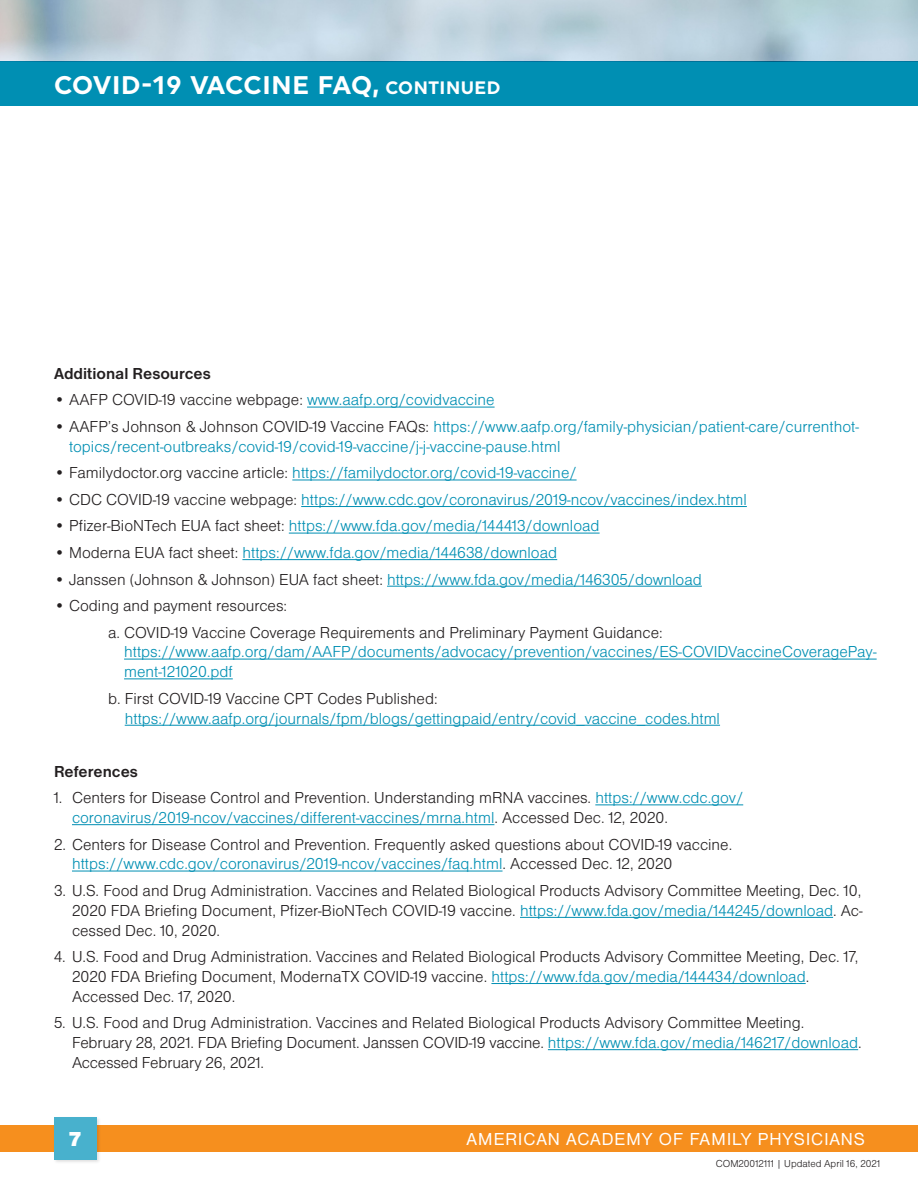
<style>
.page{position:relative;width:918px;height:1188px;background:#fff}
.page>*{position:absolute;margin:0;border:0;box-sizing:border-box;transform-origin:0 0}
.t1{font:700 25.5px "Uniform";color:#fff}
.t2{font:21px "Nimbus San D Blac";color:#fff}
.t3{font:18px "Nimbus San D";letter-spacing:.06em;color:#fff}
.t4{font:16.5px/19.8px "Nimbus San D Ligh";color:#231f20}
.t5{font:16.5px/19.8px "Nimbus San D Ligh";color:#008fb3}
.t6{font:700 16.5px "Nimbus San D";color:#231f20}
.t7{font:10.5px "Nimbus San D Ligh";color:#231f20}
.s1{font-size:18px}
.s2{color:#008fb3}
.s3{color:#231f20}
</style>
<div class="page">
<img style="left:0;top:0;width:918px;height:62px">
<div style="left:0;top:62px;width:918px;height:44px;background:#008fb3"></div>
<hr style="left:307px;top:407px;width:188px;height:1px;background:#008fb3">
<hr style="left:292px;top:480px;width:285px;height:1px;background:#008fb3">
<hr style="left:301px;top:506px;width:446px;height:1px;background:#008fb3">
<hr style="left:289px;top:533px;width:311px;height:1px;background:#008fb3">
<hr style="left:242px;top:559px;width:315px;height:1px;background:#008fb3">
<hr style="left:387px;top:586px;width:315px;height:1px;background:#008fb3">
<hr style="left:124px;top:659px;width:753px;height:1px;background:#008fb3">
<hr style="left:124px;top:679px;width:109px;height:1px;background:#008fb3">
<hr style="left:125px;top:725px;width:595px;height:1px;background:#008fb3">
<hr style="left:595px;top:805px;width:148px;height:1px;background:#008fb3">
<hr style="left:72px;top:824px;width:422px;height:1px;background:#008fb3">
<hr style="left:72px;top:871px;width:431px;height:1px;background:#008fb3">
<hr style="left:520px;top:917px;width:313px;height:1px;background:#008fb3">
<hr style="left:491px;top:983px;width:315px;height:1px;background:#008fb3">
<hr style="left:548px;top:1049px;width:310px;height:1px;background:#008fb3">
<div style="left:0;top:1125px;width:918px;height:27px;background:#f68f1e"></div>
<div style="left:53px;top:1116px;width:49px;height:49px;background:#231f20;opacity:.15"></div>
<div style="left:54px;top:1117px;width:42px;height:43px;background:#48b1cd"></div>
<p class="t1" style="left:54px;top:70px;width:448px">COVID-19 VACCINE FAQ, <span class="s1">CONTINUED</span></p>
<p class="t6" style="left:54px;top:364px;width:158px">Additional Resources</p>
<p class="t4" style="left:54px;top:390px;width:442px">• AAFP COVID-19 vaccine webpage: <span class="s2">www.aafp.org/covidvaccine</span></p>
<p class="t5" style="left:69px;top:416px;width:791px;text-indent:-15px"><span class="s3">• AAFP’s Johnson &amp; Johnson COVID-19 Vaccine FAQs:</span> https://www.aafp.org/family-physician/patient-care/currenthot&shy;topics/recent-outbreaks/covid-19/covid-19-vaccine/j-j-vaccine-pause.html</p>
<p class="t5" style="left:54px;top:463px;width:524px"><span class="s3">• Familydoctor.org vaccine article:</span> https://familydoctor.org/covid-19-vaccine/</p>
<p class="t5" style="left:54px;top:489px;width:694px"><span class="s3">• CDC COVID-19 vaccine webpage:</span> https://www.cdc.gov/coronavirus/2019-ncov/vaccines/index.html</p>
<p class="t5" style="left:54px;top:516px;width:547px"><span class="s3">• Pfizer-BioNTech EUA fact sheet:</span> https://www.fda.gov/media/144413/download</p>
<p class="t5" style="left:54px;top:542px;width:505px"><span class="s3">• Moderna EUA fact sheet:</span> https://www.fda.gov/media/144638/download</p>
<p class="t5" style="left:54px;top:569px;width:649px"><span class="s3">• Janssen (Johnson &amp; Johnson) EUA fact sheet:</span> https://www.fda.gov/media/146305/download</p>
<p class="t4" style="left:54px;top:596px;width:235px">• Coding and payment resources:</p>
<p class="t5" style="left:124px;top:622px;width:754px;text-indent:-16px"><span class="s3">a. COVID-19 Vaccine Coverage Requirements and Preliminary Payment Guidance: </span>https://www.aafp.org/dam/AAFP/documents/advocacy/prevention/vaccines/ES-COVIDVaccineCoveragePay&shy;ment-121020.pdf</p>
<p class="t5" style="left:125px;top:688px;width:597px;text-indent:-17px"><span class="s3">b. First COVID-19 Vaccine CPT Codes Published: </span>https://www.aafp.org/journals/fpm/blogs/gettingpaid/entry/covid_vaccine_codes.html</p>
<p class="t6" style="left:54px;top:762px;width:85px">References</p>
<p class="t4" style="left:72px;top:788px;width:673px;text-indent:-18px">1. Centers for Disease Control and Prevention. Understanding mRNA vaccines. <span class="s2">https://www.cdc.gov/ coronavirus/2019-ncov/vaccines/different-vaccines/mrna.html</span>. Accessed Dec. 12, 2020.</p>
<p class="t4" style="left:72px;top:834px;width:662px;text-indent:-18px">2. Centers for Disease Control and Prevention. Frequently asked questions about COVID-19 vaccine. <span class="s2">https://www.cdc.gov/coronavirus/2019-ncov/vaccines/faq.html</span>. Accessed Dec. 12, 2020</p>
<p class="t4" style="left:72px;top:880px;width:792px;text-align:justify;text-indent:-18px">3. U.S. Food and Drug Administration. Vaccines and Related Biological Products Advisory Committee Meeting, Dec. 10, 2020 FDA Briefing Document, Pfizer-BioNTech COVID-19 vaccine. <span class="s2">https://www.fda.gov/media/144245/download</span>. Ac&shy;cessed Dec. 10, 2020.</p>
<p class="t4" style="left:72px;top:947px;width:788px;text-indent:-18px">4. U.S. Food and Drug Administration. Vaccines and Related Biological Products Advisory Committee Meeting, Dec. 17,<br>2020 FDA Briefing Document, ModernaTX COVID-19 vaccine. <span class="s2">https://www.fda.gov/media/144434/download</span>.<br>Accessed Dec. 17, 2020.</p>
<p class="t4" style="left:72px;top:1013px;width:791px;text-indent:-18px">5. U.S. Food and Drug Administration. Vaccines and Related Biological Products Advisory Committee Meeting.<br>February 28, 2021. FDA Briefing Document. Janssen COVID-19 vaccine. <span class="s2">https://www.fda.gov/media/146217/download</span>.<br>Accessed February 26, 2021.</p>
<p class="t2" style="left:69px;top:1127px;width:13px">7</p>
<p class="t3" style="left:467px;top:1129px;width:400px">AMERICAN ACADEMY OF FAMILY PHYSICIANS</p>
<p class="t7" style="left:716px;top:1158px;width:166px">COM20012111 | Updated April 16, 2021</p>
</div>
